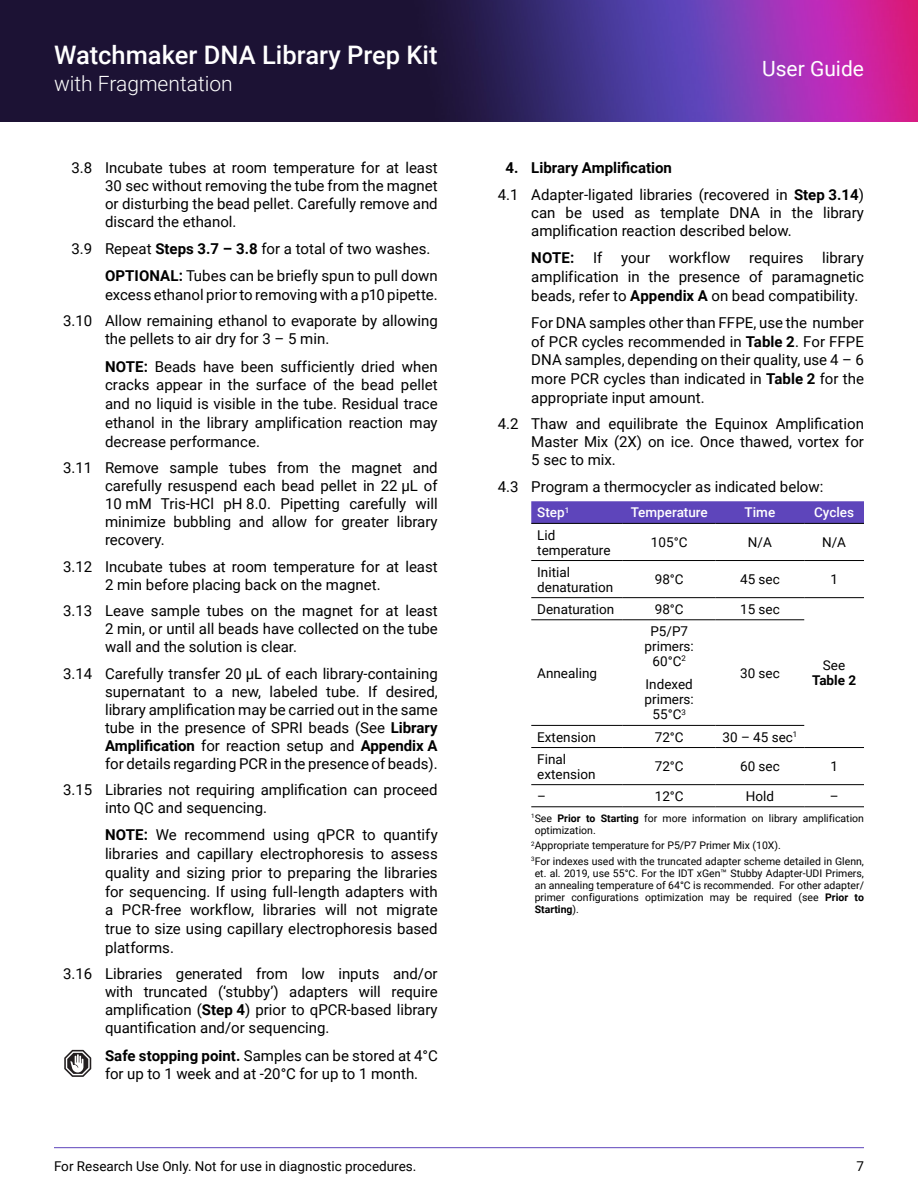
<style>
.page{position:relative;width:918px;height:1188px;background:#fff}
.page>*{position:absolute;margin:0;border:0;box-sizing:border-box;transform-origin:0 0}
.t1{font:500 25.5px "Roboto";color:#fff}
.t2{font:300 21px "Roboto";color:#fff}
.t3{font:21px "Roboto";color:#fff}
.t4{font:15px/18px "Roboto";color:#000;text-align:justify}
.t5{font:700 15px "Roboto";color:#000}
.t6{font:13.5px/15px "Roboto";color:#000}
.t7{font:500 13.5px "Roboto";color:#fff}
.t8{font:700 13.5px "Roboto";color:#000}
.t9{font:10.5px/12px "Roboto";color:#000}
.s1{font-weight:700}
</style>
<div class="page">
<img style="left:0;top:0;width:918px;height:122px">
<hr style="left:54px;top:1147px;width:810px;height:1px;background:#5e45bb">
<svg style="left:531px;top:501px;width:333px;height:22px;background:#5f47bb"></svg>
<hr style="left:531px;top:597px;width:92px;height:1px;background:#000">
<hr style="left:623px;top:597px;width:93px;height:1px;background:#000">
<hr style="left:716px;top:597px;width:88px;height:1px;background:#000">
<hr style="left:531px;top:619px;width:92px;height:1px;background:#000">
<hr style="left:623px;top:619px;width:93px;height:1px;background:#000">
<hr style="left:716px;top:619px;width:88px;height:1px;background:#000">
<hr style="left:531px;top:725px;width:92px;height:1px;background:#000">
<hr style="left:623px;top:725px;width:93px;height:1px;background:#000">
<hr style="left:716px;top:725px;width:88px;height:1px;background:#000">
<hr style="left:531px;top:747px;width:92px;height:1px;background:#000">
<hr style="left:623px;top:747px;width:93px;height:1px;background:#000">
<hr style="left:716px;top:747px;width:88px;height:1px;background:#000">
<hr style="left:531px;top:784px;width:92px;height:1px;background:#000">
<hr style="left:623px;top:784px;width:93px;height:1px;background:#000">
<hr style="left:716px;top:784px;width:88px;height:1px;background:#000">
<hr style="left:804px;top:784px;width:60px;height:1px;background:#000">
<hr style="left:531px;top:806px;width:92px;height:1px;background:#000">
<hr style="left:623px;top:806px;width:93px;height:1px;background:#000">
<hr style="left:716px;top:806px;width:88px;height:1px;background:#000">
<hr style="left:804px;top:806px;width:60px;height:1px;background:#000">
<hr style="left:531px;top:523px;width:92px;height:1px;background:#000">
<hr style="left:623px;top:523px;width:93px;height:1px;background:#000">
<hr style="left:716px;top:523px;width:88px;height:1px;background:#000">
<hr style="left:804px;top:523px;width:60px;height:1px;background:#000">
<hr style="left:531px;top:560px;width:92px;height:1px;background:#000">
<hr style="left:623px;top:560px;width:93px;height:1px;background:#000">
<hr style="left:716px;top:560px;width:88px;height:1px;background:#000">
<hr style="left:804px;top:560px;width:60px;height:1px;background:#000">
<hr style="left:804px;top:597px;width:60px;height:1px;background:#000">
<hr style="left:804px;top:747px;width:60px;height:1px;background:#000">
<svg style="left:64px;top:1050px;width:27px;height:27px"></svg>
<h1 class="t1" style="left:54px;top:45px;width:385px">Watchmaker DNA Library Prep Kit</h1>
<h2 class="t2" style="left:54px;top:76px;width:180px">with Fragmentation</h2>
<p class="t4" style="left:105px;top:160px;width:334px;text-indent:-34px">3.8 Incubate tubes at room temperature for at least 30 sec without removing the tube from the magnet or disturbing the bead pellet. Carefully remove and discard the ethanol.</p>
<p class="t4" style="left:105px;top:236px;width:334px;line-height:27.3px;text-indent:-34px">3.9 Repeat <span class="s1">Steps 3.7 – 3.8</span> for a total of two washes.<br><span class="s1">OPTIONAL:</span> Tubes can be briefly spun to pull down</p>
<p class="t4" style="left:63px;top:282px;width:376px;line-height:26.5px;text-align:right">excess ethanol prior to removing with a p10 pipette.<br>3.10 Allow remaining ethanol to evaporate by allowing</p>
<p class="t4" style="left:105px;top:325px;width:334px;line-height:27.3px">the pellets to air dry for 3 – 5 min.<br><span class="s1">NOTE:</span> Beads have been sufficiently dried when</p>
<p class="t4" style="left:105px;top:377px;width:334px;line-height:18.8px">cracks appear in the surface of the bead pellet and no liquid is visible in the tube. Residual trace ethanol in the library amplification reaction may decrease performance.</p>
<p class="t4" style="left:105px;top:460px;width:334px;text-indent:-42px">3.11 Remove sample tubes from the magnet and carefully resuspend each bead pellet in 22 µL of 10 mM Tris-HCl pH 8.0. Pipetting carefully will minimize bubbling and allow for greater library recovery.</p>
<p class="t4" style="left:105px;top:558px;width:334px;text-indent:-42px">3.12 Incubate tubes at room temperature for at least<br>2 min before placing back on the magnet.</p>
<p class="t4" style="left:105px;top:603px;width:334px;text-indent:-42px">3.13 Leave sample tubes on the magnet for at least 2 min, or until all beads have collected on the tube wall and the solution is clear.</p>
<p class="t4" style="left:105px;top:665px;width:334px;text-indent:-42px">3.14 Carefully transfer 20 µL of each library-containing supernatant to a new, labeled tube. If desired, library amplification may be carried out in the same tube in the presence of SPRI beads (See <span class="s1">Library Amplification</span> for reaction setup and <span class="s1">Appendix A </span>for details regarding PCR in the presence of beads).</p>
<p class="t4" style="left:105px;top:782px;width:334px;text-indent:-42px">3.15 Libraries not requiring amplification can proceed into QC and sequencing.</p>
<p class="t4" style="left:105px;top:827px;width:334px;line-height:18.8px"><span class="s1">NOTE:</span> We recommend using qPCR to quantify libraries and capillary electrophoresis to assess quality and sizing prior to preparing the libraries for sequencing. If using full-length adapters with a PCR-free workflow, libraries will not migrate true to size using capillary electrophoresis based platforms.</p>
<p class="t4" style="left:105px;top:966px;width:334px;text-indent:-42px">3.16 Libraries generated from low inputs and/or with truncated (‘stubby’) adapters will require amplification (<span class="s1">Step 4</span>) prior to qPCR-based library quantification and/or sequencing.</p>
<p class="t4" style="left:105px;top:1047px;width:334px;line-height:18.8px"><span class="s1">Safe stopping point.</span> Samples can be stored at 4°C for up to 1 week and at -20°C for up to 1 month.</p>
<h2 class="t3" style="left:762px;top:57px;width:103px">User Guide</h2>
<p class="t4" style="left:498px;top:156px;width:368px;line-height:26.5px;text-indent:8px"><span class="s1">4. Library Amplification<br></span>4.1 Adapter-ligated libraries (recovered in <span class="s1">Step 3.14</span>)</p>
<p class="t4" style="left:531px;top:204px;width:334px">can be used as template DNA in the library amplification reaction described below.</p>
<p class="t5" style="left:531px;top:247px;width:45px">NOTE:</p>
<p class="t4" style="left:593px;top:250px;width:11px">If</p>
<p class="t4" style="left:621px;top:250px;width:30px">your</p>
<p class="t4" style="left:669px;top:250px;width:63px">workflow</p>
<p class="t4" style="left:749px;top:250px;width:56px">requires</p>
<p class="t4" style="left:531px;top:249px;width:334px;line-height:18.8px;text-indent:291px">library amplification in the presence of paramagnetic beads, refer to <span class="s1">Appendix A</span> on bead compatibility.</p>
<p class="t4" style="left:531px;top:314px;width:334px;line-height:18.8px">For DNA samples other than FFPE, use the number of PCR cycles recommended in <span class="s1">Table 2</span>. For FFPE DNA samples, depending on their quality, use 4 – 6 more PCR cycles than indicated in <span class="s1">Table 2</span> for the appropriate input amount.</p>
<p class="t4" style="left:531px;top:416px;width:334px;text-indent:-34px">4.2 Thaw and equilibrate the Equinox Amplification Master Mix (2X) on ice. Once thawed, vortex for 5 sec to mix.</p>
<p class="t4" style="left:498px;top:478px;width:327px">4.3 Program a thermocycler as indicated below:</p>
<p class="t7" style="left:537px;top:507px;width:33px">Step<sup>1</sup></p>
<p class="t7" style="left:631px;top:507px;width:79px">Temperature</p>
<p class="t7" style="left:745px;top:507px;width:32px">Time</p>
<p class="t7" style="left:814px;top:507px;width:42px">Cycles</p>
<p class="t6" style="left:537px;top:528px;width:75px">Lid temperature</p>
<p class="t6" style="left:651px;top:536px;width:38px">105°C</p>
<p class="t6" style="left:748px;top:536px;width:25px">N/A</p>
<p class="t6" style="left:822px;top:536px;width:25px">N/A</p>
<p class="t6" style="left:537px;top:565px;width:77px">Initial denaturation</p>
<p class="t6" style="left:655px;top:573px;width:31px">98°C</p>
<p class="t6" style="left:740px;top:573px;width:41px">45 sec</p>
<p class="t6" style="left:830px;top:573px;width:9px">1</p>
<p class="t6" style="left:537px;top:602px;width:79px">Denaturation</p>
<p class="t6" style="left:655px;top:602px;width:31px">98°C</p>
<p class="t6" style="left:740px;top:602px;width:41px">15 sec</p>
<p class="t6" style="left:537px;top:666px;width:61px">Annealing</p>
<p class="t6" style="left:645px;top:624px;width:51px;text-align:center">P5/P7 primers:<br>60°C<sup>2</sup></p>
<p class="t6" style="left:645px;top:678px;width:51px;text-align:center">Indexed primers:<br>55°C<sup>3</sup></p>
<p class="t6" style="left:740px;top:666px;width:41px">30 sec</p>
<p class="t6" style="left:823px;top:659px;width:24px">See</p>
<p class="t8" style="left:812px;top:675px;width:46px">Table 2</p>
<p class="t6" style="left:537px;top:730px;width:60px">Extension</p>
<p class="t6" style="left:655px;top:730px;width:31px">72°C</p>
<p class="t6" style="left:723px;top:730px;width:76px">30 – 45 sec<sup>1</sup></p>
<p class="t6" style="left:537px;top:752px;width:60px">Final extension</p>
<p class="t6" style="left:655px;top:760px;width:31px">72°C</p>
<p class="t6" style="left:740px;top:760px;width:41px">60 sec</p>
<p class="t6" style="left:830px;top:760px;width:9px">1</p>
<p class="t6" style="left:537px;top:789px;width:10px">–</p>
<p class="t6" style="left:655px;top:789px;width:31px">12°C</p>
<p class="t6" style="left:746px;top:789px;width:30px">Hold</p>
<p class="t6" style="left:830px;top:789px;width:10px">–</p>
<p class="t9" style="left:535px;top:813px;width:331px;text-indent:-3px"><sup>1</sup> See <span class="s1">Prior to Starting</span> for more information on library amplification optimization.</p>
<p class="t9" style="left:531px;top:838px;width:334px;line-height:15.5px"><sup>2</sup> Appropriate temperature for P5/P7 Primer Mix (10X).<br><sup>3</sup> For indexes used with the truncated adapter scheme detailed in Glenn,</p>
<p class="t9" style="left:535px;top:868px;width:331px;text-align:justify">et. al. 2019, use 55°C. For the IDT xGen™ Stubby Adapter-UDI Primers, an annealing temperature of 64°C is recommended. For other adapter/ primer configurations optimization may be required (see <span class="s1">Prior to Starting</span>).</p>
<p class="t6" style="left:54px;top:1159px;width:364px">For Research Use Only. Not for use in diagnostic procedures.</p>
<p class="t6" style="left:856px;top:1159px;width:9px">7</p>
</div>
